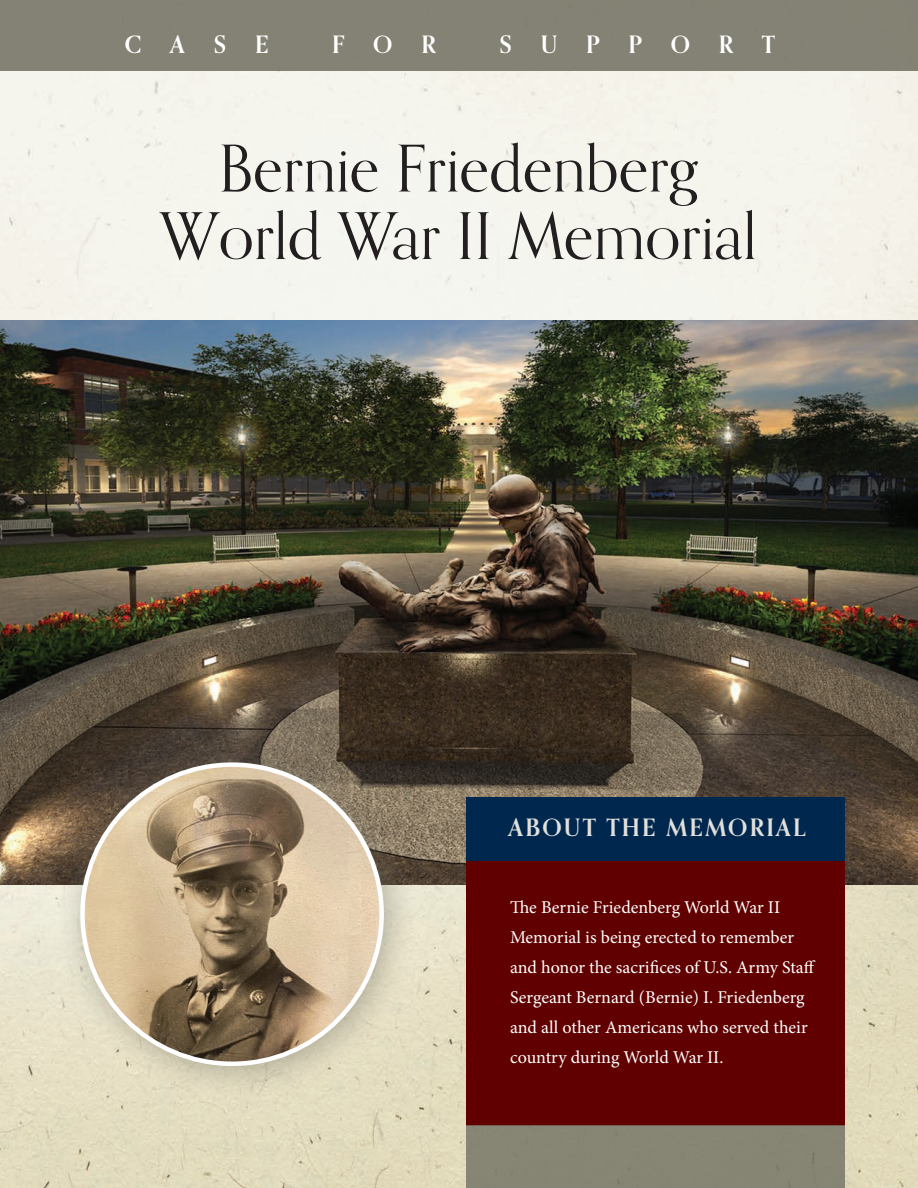
<style>
.page{position:relative;width:918px;height:1188px;background:#fff}
.page>*{position:absolute;margin:0;border:0;box-sizing:border-box;transform-origin:0 0}
.t1{font:64.5px/67.5px "Orpheus Pro";color:#231f20;text-align:center}
.t2{font:700 24px "Orpheus Pro";letter-spacing:.09em;color:#e2e0dc}
.t3{font:700 24px "Orpheus Pro";letter-spacing:1.2em;color:#fff}
.t4{font:18px/30px "Minion Pro";color:#fff}
</style>
<div class="page">
<img style="left:0;top:71px;width:918px;height:1117px">
<img style="left:0;top:321px;width:918px;height:564px">
<div style="left:467px;top:797px;width:378px;height:328px;background:#610000"></div>
<div style="left:467px;top:797px;width:378px;height:64px;background:#00284f"></div>
<div style="left:0;top:0;width:918px;height:71px;background:#838274"></div>
<div style="left:467px;top:1125px;width:378px;height:63px;background:#868472"></div>
<div style="left:55px;top:737px;width:363px;height:363px;background:#747364;opacity:.5"></div>
<img style="left:82px;top:765px;width:300px;height:299px;border-radius:150px">
<h2 class="t3" style="left:125px;top:30px;width:145px">CASE</h2>
<h2 class="t3" style="left:332px;top:30px;width:105px">FOR</h2>
<h2 class="t3" style="left:500px;top:30px;width:277px">SUPPORT</h2>
<h1 class="t1" style="left:160px;top:134px;width:599px">Bernie Friedenberg<br>World War II Memorial</h1>
<h2 class="t2" style="left:509px;top:813px;width:299px">ABOUT THE MEMORIAL</h2>
<p class="t4" style="left:510px;top:892px;width:307px">The Bernie Friedenberg World War II Memorial is being erected to remember and honor the sacrifices of U.S. Army Staff Sergeant Bernard (Bernie) I. Friedenberg and all other Americans who served their country during World War II.</p>
</div>
